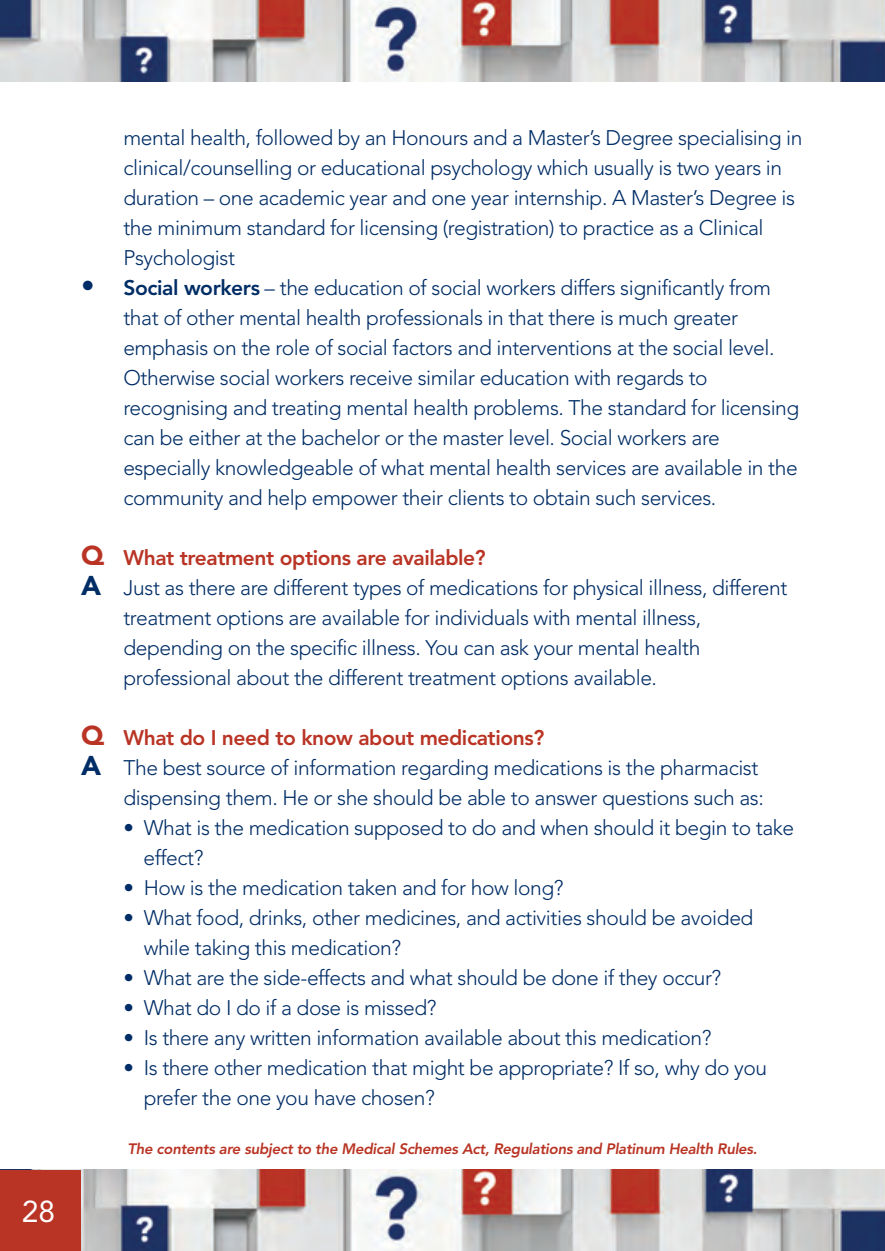
<style>
.page{position:relative;width:885px;height:1251px;background:#fff}
.page>*{position:absolute;margin:0;border:0;box-sizing:border-box;transform-origin:0 0}
.t1{font:30px "Avenir";color:#fff}
.t2{font:300 21px/30px "Avenir";letter-spacing:-.02em;color:#002d66}
.t3{font:800 21px "Avenir";letter-spacing:-.02em;color:#b93424}
.t4{font:italic 800 15px "Avenir";letter-spacing:-.02em;color:#b93424}
.s1{font-weight:900;font-size:27px}
.s2{font-weight:800}
</style>
<div class="page">
<img style="left:81px;top:1170px;width:804px;height:81px">
<img style="left:0;top:0;width:885px;height:81px">
<div style="left:0;top:1170px;width:81px;height:81px;background:#b93424"></div>
<h1 class="t1" style="left:22px;top:1187px;width:35px">28</h1>
<p class="t2" style="left:123px;top:122px;width:681px">mental health, followed by an Honours and a Master’s Degree specialising in clinical/counselling or educational psychology which usually is two years in duration – one academic year and one year internship. A Master’s Degree is the minimum standard for licensing (registration) to practice as a Clinical Psychologist</p>
<p class="t2" style="left:123px;top:272px;width:677px;text-indent:-42px"><span class="s1">•</span> <span class="s2">Social workers</span> – the education of social workers differs significantly from that of other mental health professionals in that there is much greater emphasis on the role of social factors and interventions at the social level.<br>Otherwise social workers receive similar education with regards to recognising and treating mental health problems. The standard for licensing can be either at the bachelor or the master level. Social workers are especially knowledgeable of what mental health services are available in the community and help empower their clients to obtain such services.</p>
<p class="t3" style="left:81px;top:541px;width:406px"><span class="s1">Q</span> What treatment options are available?</p>
<p class="t2" style="left:81px;top:572px;width:708px"><span class="s1">A</span> Just as there are different types of medications for physical illness, different</p>
<p class="t2" style="left:123px;top:602px;width:579px">treatment options are available for individuals with mental illness,</p>
<p class="t2" style="left:123px;top:632px;width:579px">depending on the specific illness. You can ask your mental health</p>
<p class="t2" style="left:123px;top:662px;width:535px">professional about the different treatment options available.</p>
<p class="t3" style="left:81px;top:721px;width:465px"><span class="s1">Q</span> What do I need to know about medications?</p>
<p class="t2" style="left:81px;top:752px;width:679px"><span class="s1">A</span> The best source of information regarding medications is the pharmacist</p>
<p class="t2" style="left:123px;top:782px;width:642px">dispensing them. He or she should be able to answer questions such as:</p>
<p class="t2" style="left:144px;top:812px;width:652px;text-indent:-20px">• What is the medication supposed to do and when should it begin to take effect?</p>
<p class="t2" style="left:124px;top:872px;width:441px">• How is the medication taken and for how long?</p>
<p class="t2" style="left:144px;top:902px;width:611px;text-indent:-20px">• What food, drinks, other medicines, and activities should be avoided while taking this medication?</p>
<p class="t2" style="left:124px;top:962px;width:599px">• What are the side-effects and what should be done if they occur?</p>
<p class="t2" style="left:124px;top:992px;width:315px">• What do I do if a dose is missed?</p>
<p class="t2" style="left:124px;top:1022px;width:589px">• Is there any written information available about this medication?</p>
<p class="t2" style="left:144px;top:1052px;width:625px;text-indent:-20px">• Is there other medication that might be appropriate? If so, why do you prefer the one you have chosen?</p>
<p class="t4" style="left:128px;top:1139px;width:631px">The contents are subject to the Medical Schemes Act, Regulations and Platinum Health Rules.</p>
</div>
